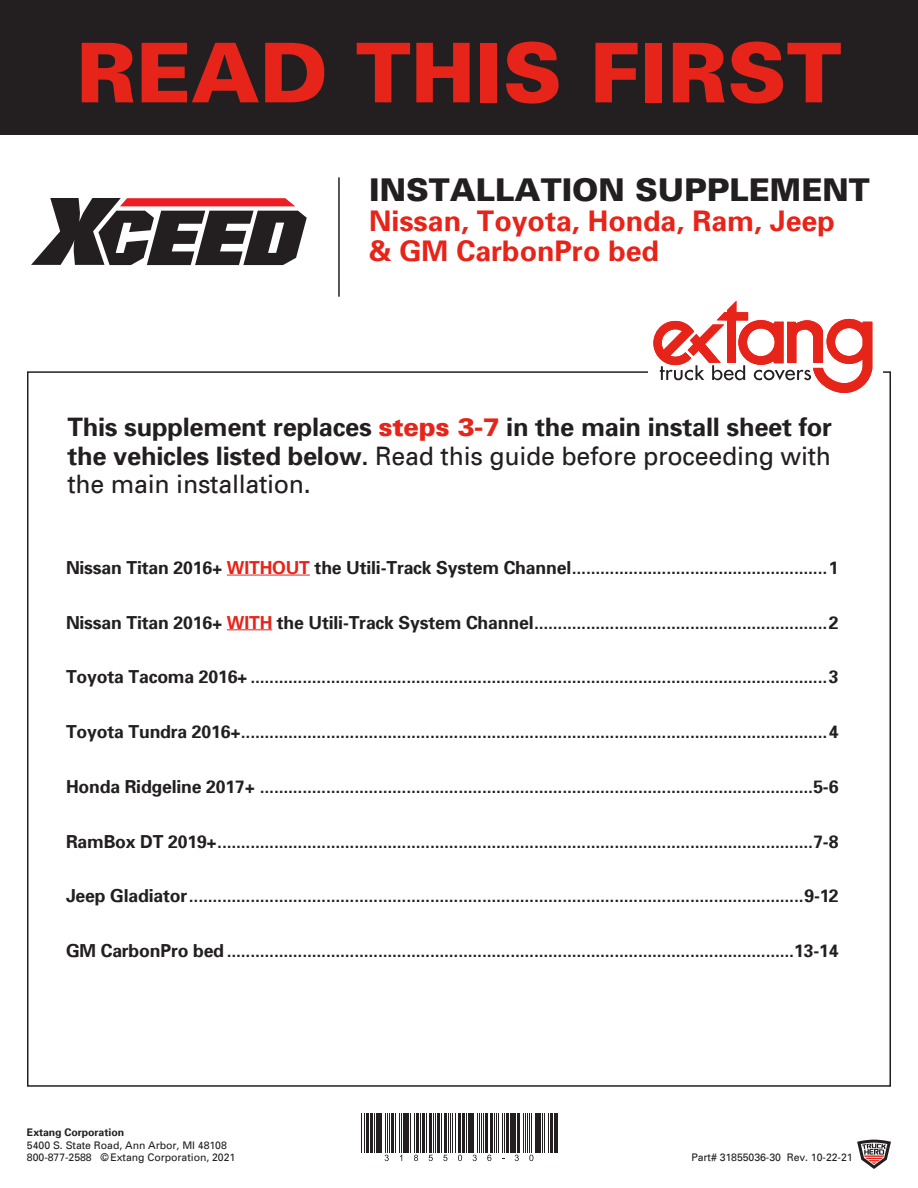
<style>
.page{position:relative;width:918px;height:1188px;background:#fff}
.page>*{position:absolute;margin:0;border:0;box-sizing:border-box;transform-origin:0 0}
.t1{font:900 82.5px "Univers";color:#e72419}
.t2{font:900 31.5px "Univers";color:#231f20}
.t3{font:700 28.5px/30px "Univers";color:#e72419}
.t4{font:700 25.5px/28.5px "Univers";letter-spacing:-.01em;color:#231f20;text-align:justify}
.t5{font:700 18px "Univers";letter-spacing:-.01em;color:#231f20}
.t6{font:10.5px/12.6px "Univers";letter-spacing:-.005em;color:#231f20}
.s1{font-weight:900;color:#e72419}
.s2{font-weight:400}
.s3{color:#e72419}
.s4{font-weight:700}
</style>
<div class="page">
<hr style="left:338px;top:177px;width:2px;height:120px;background:#231f20">
<svg style="left:857px;top:1140px;width:34px;height:29px"></svg>
<svg style="left:31px;top:198px;width:276px;height:67px"></svg>
<svg style="left:653px;top:301px;width:219px;height:92px"></svg>
<hr style="left:227px;top:575px;width:83px;height:1px;background:#e72419">
<hr style="left:227px;top:629px;width:45px;height:1px;background:#e72419">
<div style="left:0;top:0;width:918px;height:135px;background:#231f20"></div>
<hr style="left:361px;top:1113px;width:1px;height:40px;background:#231f20">
<hr style="left:364px;top:1113px;width:1px;height:40px;background:#231f20">
<hr style="left:367px;top:1113px;width:2px;height:40px;background:#231f20">
<hr style="left:370px;top:1113px;width:3px;height:40px;background:#231f20">
<hr style="left:374px;top:1113px;width:1px;height:40px;background:#231f20">
<hr style="left:376px;top:1113px;width:2px;height:40px;background:#231f20">
<hr style="left:380px;top:1113px;width:2px;height:40px;background:#231f20">
<hr style="left:385px;top:1113px;width:1px;height:40px;background:#231f20">
<hr style="left:387px;top:1113px;width:1px;height:40px;background:#231f20">
<hr style="left:389px;top:1113px;width:1px;height:40px;background:#231f20">
<hr style="left:391px;top:1113px;width:3px;height:40px;background:#231f20">
<hr style="left:395px;top:1113px;width:1px;height:40px;background:#231f20">
<hr style="left:399px;top:1113px;width:1px;height:40px;background:#231f20">
<hr style="left:401px;top:1113px;width:1px;height:40px;background:#231f20">
<hr style="left:403px;top:1113px;width:2px;height:40px;background:#231f20">
<hr style="left:407px;top:1113px;width:2px;height:40px;background:#231f20">
<hr style="left:410px;top:1113px;width:1px;height:40px;background:#231f20">
<hr style="left:414px;top:1113px;width:1px;height:40px;background:#231f20">
<hr style="left:416px;top:1113px;width:3px;height:40px;background:#231f20">
<hr style="left:420px;top:1113px;width:1px;height:40px;background:#231f20">
<hr style="left:422px;top:1113px;width:2px;height:40px;background:#231f20">
<hr style="left:426px;top:1113px;width:1px;height:40px;background:#231f20">
<hr style="left:429px;top:1113px;width:3px;height:40px;background:#231f20">
<hr style="left:433px;top:1113px;width:1px;height:40px;background:#231f20">
<hr style="left:435px;top:1113px;width:1px;height:40px;background:#231f20">
<hr style="left:437px;top:1113px;width:3px;height:40px;background:#231f20">
<hr style="left:441px;top:1113px;width:1px;height:40px;background:#231f20">
<hr style="left:445px;top:1113px;width:2px;height:40px;background:#231f20">
<hr style="left:448px;top:1113px;width:1px;height:40px;background:#231f20">
<hr style="left:450px;top:1113px;width:1px;height:40px;background:#231f20">
<hr style="left:453px;top:1113px;width:1px;height:40px;background:#231f20">
<hr style="left:455px;top:1113px;width:1px;height:40px;background:#231f20">
<hr style="left:458px;top:1113px;width:3px;height:40px;background:#231f20">
<hr style="left:462px;top:1113px;width:2px;height:40px;background:#231f20">
<hr style="left:466px;top:1113px;width:1px;height:40px;background:#231f20">
<hr style="left:468px;top:1113px;width:2px;height:40px;background:#231f20">
<hr style="left:472px;top:1113px;width:2px;height:40px;background:#231f20">
<hr style="left:477px;top:1113px;width:1px;height:40px;background:#231f20">
<hr style="left:479px;top:1113px;width:1px;height:40px;background:#231f20">
<hr style="left:481px;top:1113px;width:1px;height:40px;background:#231f20">
<hr style="left:483px;top:1113px;width:1px;height:40px;background:#231f20">
<hr style="left:485px;top:1113px;width:3px;height:40px;background:#231f20">
<hr style="left:491px;top:1113px;width:2px;height:40px;background:#231f20">
<hr style="left:494px;top:1113px;width:1px;height:40px;background:#231f20">
<hr style="left:496px;top:1113px;width:1px;height:40px;background:#231f20">
<hr style="left:498px;top:1113px;width:1px;height:40px;background:#231f20">
<hr style="left:502px;top:1113px;width:1px;height:40px;background:#231f20">
<hr style="left:504px;top:1113px;width:1px;height:40px;background:#231f20">
<hr style="left:506px;top:1113px;width:3px;height:40px;background:#231f20">
<hr style="left:510px;top:1113px;width:2px;height:40px;background:#231f20">
<hr style="left:514px;top:1113px;width:2px;height:40px;background:#231f20">
<hr style="left:517px;top:1113px;width:3px;height:40px;background:#231f20">
<hr style="left:523px;top:1113px;width:1px;height:40px;background:#231f20">
<hr style="left:525px;top:1113px;width:1px;height:40px;background:#231f20">
<hr style="left:527px;top:1113px;width:1px;height:40px;background:#231f20">
<hr style="left:529px;top:1113px;width:1px;height:40px;background:#231f20">
<hr style="left:531px;top:1113px;width:1px;height:40px;background:#231f20">
<hr style="left:535px;top:1113px;width:2px;height:40px;background:#231f20">
<hr style="left:539px;top:1113px;width:2px;height:40px;background:#231f20">
<hr style="left:542px;top:1113px;width:1px;height:40px;background:#231f20">
<hr style="left:544px;top:1113px;width:1px;height:40px;background:#231f20">
<hr style="left:548px;top:1113px;width:1px;height:40px;background:#231f20">
<hr style="left:550px;top:1113px;width:3px;height:40px;background:#231f20">
<hr style="left:554px;top:1113px;width:2px;height:40px;background:#231f20">
<hr style="left:558px;top:1113px;width:1px;height:40px;background:#231f20">
<svg style="left:385px;top:1155px;width:4px;height:6px"></svg>
<svg style="left:414px;top:1155px;width:4px;height:6px"></svg>
<svg style="left:429px;top:1155px;width:4px;height:6px"></svg>
<svg style="left:443px;top:1155px;width:4px;height:6px"></svg>
<svg style="left:458px;top:1155px;width:4px;height:6px"></svg>
<svg style="left:473px;top:1155px;width:4px;height:6px"></svg>
<svg style="left:487px;top:1155px;width:4px;height:6px"></svg>
<svg style="left:515px;top:1155px;width:4px;height:6px"></svg>
<svg style="left:529px;top:1155px;width:4px;height:6px"></svg>
<p class="t1" style="left:76px;top:36px;width:767px">READ THIS FIRST</p>
<p class="t2" style="left:369px;top:176px;width:502px">INSTALLATION SUPPLEMENT</p>
<p class="t3" style="left:369px;top:208px;width:467px">Nissan, Toyota, Honda, Ram, Jeep &amp; GM CarbonPro bed</p>
<p class="t4" style="left:68px;top:415px;width:766px">This supplement replaces <span class="s1">steps 3-7</span> in the main install sheet for the vehicles listed below. <span class="s2">Read this guide before proceeding with the main installation.</span></p>
<p class="t5" style="left:66px;top:560px;width:774px">Nissan Titan 2016+ <span class="s3">WITHOUT</span> the Utili-Track System Channel......................................................1</p>
<p class="t5" style="left:66px;top:615px;width:774px">Nissan Titan 2016+ <span class="s3">WITH</span> the Utili-Track System Channel..............................................................2</p>
<p class="t5" style="left:66px;top:669px;width:774px">Toyota Tacoma 2016+ ..........................................................................................................................3</p>
<p class="t5" style="left:66px;top:724px;width:774px">Toyota Tundra 2016+............................................................................................................................4</p>
<p class="t5" style="left:66px;top:779px;width:774px">Honda Ridgeline 2017+ .....................................................................................................................5-6</p>
<p class="t5" style="left:66px;top:834px;width:774px">RamBox DT 2019+..............................................................................................................................7-8</p>
<p class="t5" style="left:66px;top:888px;width:774px">Jeep Gladiator..................................................................................................................................9-12</p>
<p class="t5" style="left:66px;top:943px;width:774px">GM CarbonPro bed ........................................................................................................................13-14</p>
<p class="t6" style="left:27px;top:1127px;width:210px"><span class="s4">Extang Corporation<br></span>5400 S. State Road, Ann Arbor, MI 48108<br>800-877-2588 © Extang Corporation, 2021</p>
<p class="t6" style="left:691px;top:1152px;width:163px">Part# 31855036-30 Rev. 10-22-21</p>
</div>
